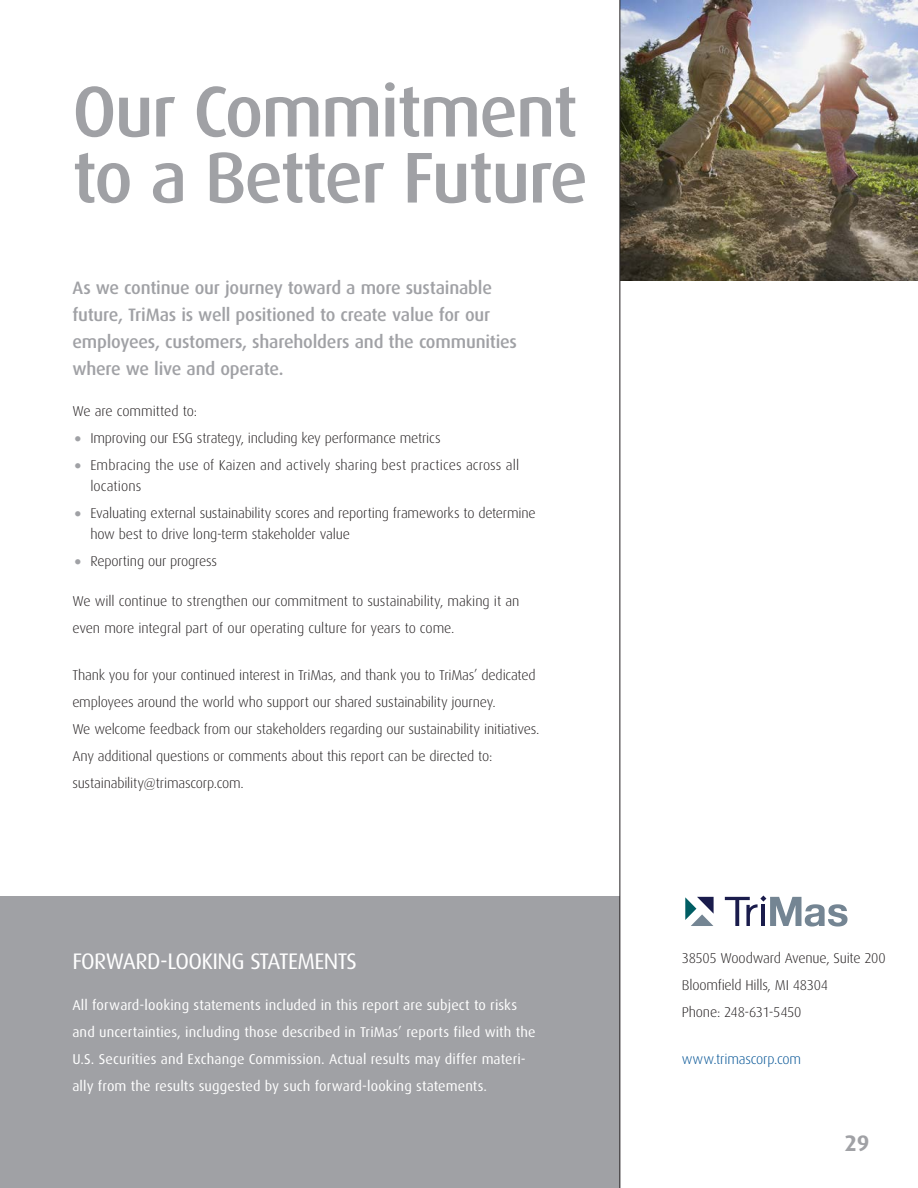
<style>
.page{position:relative;width:918px;height:1188px;background:#fff}
.page>*{position:absolute;margin:0;border:0;box-sizing:border-box;transform-origin:0 0}
.t1{font:500 72px/66px "Dax";letter-spacing:-.03em;color:#a0a1a5}
.t2{font:22.5px "Dax";letter-spacing:-.025em;color:#fff}
.t3{font:700 22.5px "Dax";color:#a0a1a5}
.t4{font:500 18px/27px "Dax";letter-spacing:-.01em;color:#a0a1a5}
.t5{font:300 14.25px/27px "Dax";letter-spacing:-.01em;color:#231f20}
.t6{font:14.25px/27px "Dax";letter-spacing:.01em;color:#fff}
.t7{font:300 14.25px "Dax";letter-spacing:-.01em;color:#005294}
.s1{font-size:37.5px;color:#a0a1a5}
</style>
<div class="page">
<img style="left:621px;top:0;width:297px;height:280px">
<div style="left:0;top:896px;width:620px;height:292px;background:#a0a1a5"></div>
<hr style="left:620px;top:0;width:1px;height:1188px;background:#231f20">
<svg style="left:725px;top:896px;width:123px;height:31px"></svg>
<svg style="left:685px;top:897px;width:29px;height:29px"></svg>
<p class="t1" style="left:72px;top:79px;width:517px">Our Commitment to a Better Future</p>
<p class="t4" style="left:72px;top:275px;width:446px">As we continue our journey toward a more sustainable future, TriMas is well positioned to create value for our employees, customers, shareholders and the communities where we live and operate.</p>
<p class="t5" style="left:72px;top:398px;width:126px">We are committed to:</p>
<p class="t5" style="left:72px;top:425px;width:370px"><span class="s1">•</span> Improving our ESG strategy, including key performance metrics</p>
<p class="t5" style="left:90px;top:455px;width:430px;line-height:21px;text-indent:-18px"><span class="s1">•</span> Embracing the use of Kaizen and actively sharing best practices across all locations</p>
<p class="t5" style="left:90px;top:503px;width:447px;line-height:21px;text-indent:-18px"><span class="s1">•</span> Evaluating external sustainability scores and reporting frameworks to determine how best to drive long-term stakeholder value</p>
<p class="t5" style="left:72px;top:548px;width:146px"><span class="s1">•</span> Reporting our progress</p>
<p class="t5" style="left:72px;top:587px;width:449px">We will continue to strengthen our commitment to sustainability, making it an even more integral part of our operating culture for years to come.</p>
<p class="t5" style="left:72px;top:662px;width:469px">Thank you for your continued interest in TriMas, and thank you to TriMas’ dedicated employees around the world who support our shared sustainability journey.<br>We welcome feedback from our stakeholders regarding our sustainability initiatives.<br>Any additional questions or comments about this report can be directed to: sustainability@trimascorp.com.</p>
<p class="t2" style="left:72px;top:949px;width:286px">FORWARD-LOOKING STATEMENTS</p>
<p class="t6" style="left:72px;top:992px;width:465px">All forward-looking statements included in this report are subject to risks and uncertainties, including those described in TriMas’ reports filed with the U.S. Securities and Exchange Commission. Actual results may differ materi&shy;ally from the results suggested by such forward-looking statements.</p>
<p class="t5" style="left:682px;top:944px;width:205px">38505 Woodward Avenue, Suite 200<br>Bloomfield Hills, MI 48304<br>Phone: 248-631-5450</p>
<p class="t7" style="left:682px;top:1051px;width:121px">www.trimascorp.com</p>
<p class="t3" style="left:845px;top:1131px;width:26px">29</p>
</div>
